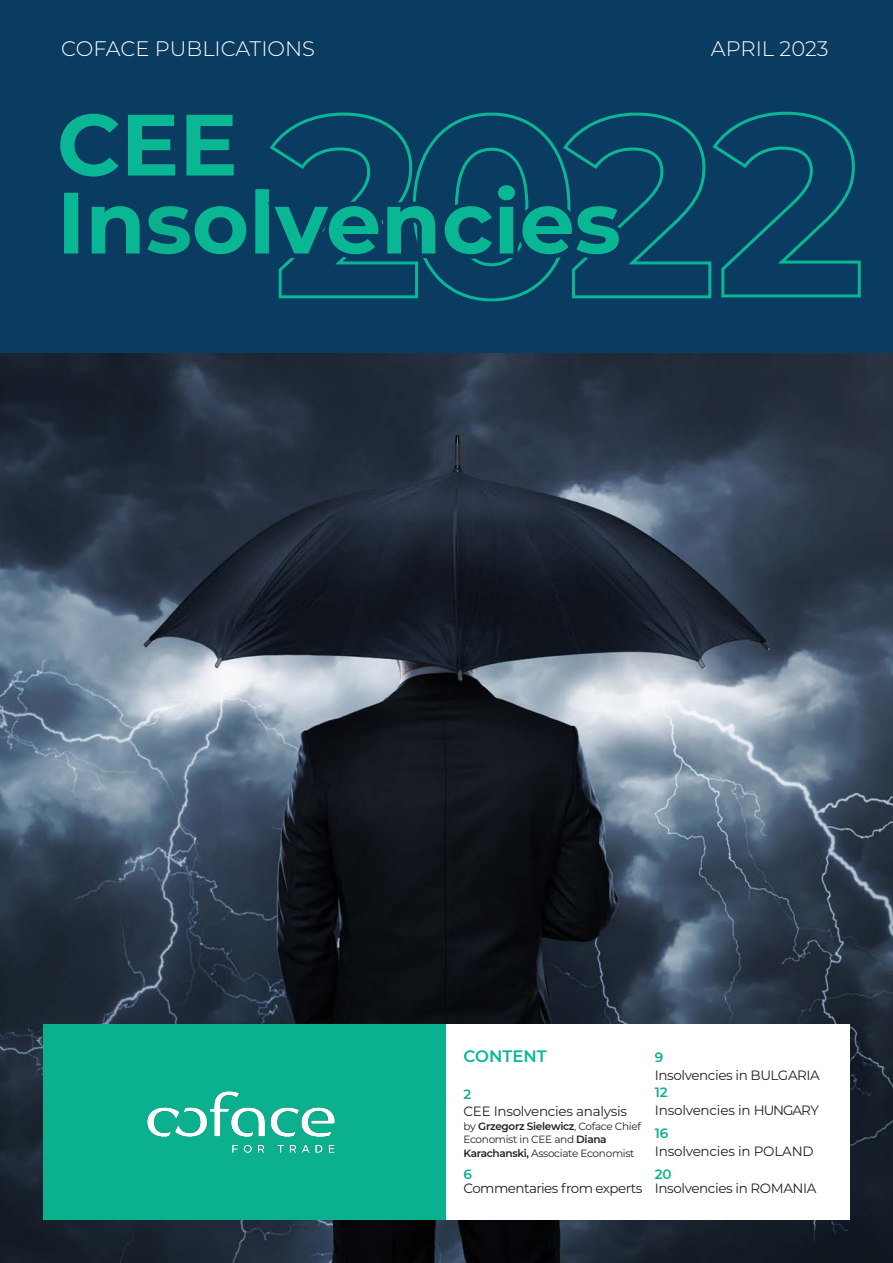
<style>
.page{position:relative;width:893px;height:1263px;background:#fff}
.page>*{position:absolute;margin:0;border:0;box-sizing:border-box;transform-origin:0 0}
.t1{font:300 21px "Montserrat";color:#fff}
.t2{font:600 16.5px "Montserrat";color:#0ab795}
.t3{font:13.5px "Montserrat";letter-spacing:-.03em;color:#231f20}
.t4{font:600 13.5px "Montserrat";color:#0bb18f}
.t5{font:10.5px/13.5px "Montserrat";letter-spacing:-.03em;color:#231f20}
.s1{color:#0cb795}
.s2{font-weight:600}
</style>
<div class="page">
<div style="left:0;top:0;width:893px;height:1262px;background:#0a3b60"></div>
<img style="left:0;top:353px;width:893px;height:910px">
<div style="left:43px;top:1024px;width:403px;height:195px;background:#0bb18f"></div>
<div style="left:446px;top:1024px;width:404px;height:195px;background:#fff"></div>
<svg style="left:60px;top:111px;width:801px;height:191px"></svg>
<img style="left:147px;top:1091px;width:188px;height:62px">
<p class="t1" style="left:61px;top:35px;width:256px">COFACE PUBLICATIONS</p>
<p class="t1" style="left:711px;top:35px;width:119px">APRIL 2023</p>
<p class="t2" style="left:463px;top:1044px;width:85px">CO<span class="s1">N</span>TENT</p>
<p class="t4" style="left:463px;top:1084px;width:9px">2</p>
<p class="t3" style="left:463px;top:1102px;width:165px">CEE Insolvencies analysis</p>
<p class="t5" style="left:463px;top:1119px;width:179px">by <span class="s2">Grzegorz Sielewicz</span>, Coface Chief<br>Economist in CEE and <span class="s2">Diana</span></p>
<p class="t5" style="left:463px;top:1146px;width:172px"><span class="s2">Karachanski,</span> Associate Economist</p>
<p class="t4" style="left:463px;top:1165px;width:10px">6</p>
<p class="t3" style="left:463px;top:1178px;width:180px">Commentaries from experts</p>
<p class="t4" style="left:655px;top:1048px;width:10px">9</p>
<p class="t3" style="left:655px;top:1066px;width:167px">Insolvencies in BULGARIA</p>
<p class="t4" style="left:655px;top:1083px;width:14px">12</p>
<p class="t3" style="left:655px;top:1101px;width:166px">Insolvencies in HUNGARY</p>
<p class="t4" style="left:655px;top:1124px;width:15px">16</p>
<p class="t3" style="left:655px;top:1142px;width:160px">Insolvencies in POLAND</p>
<p class="t4" style="left:655px;top:1165px;width:18px">20</p>
<p class="t3" style="left:655px;top:1178px;width:163px">Insolvencies in ROMANIA</p>
</div>
